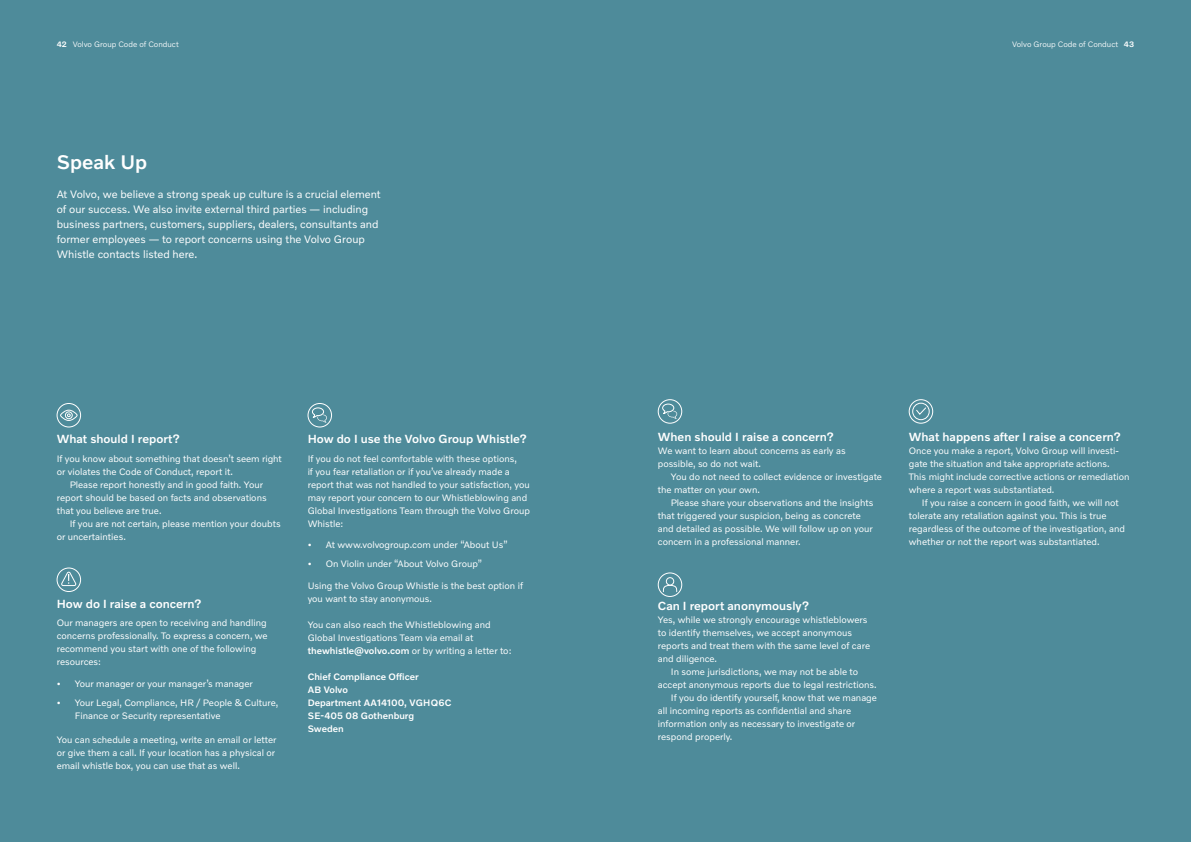
<style>
.page{position:relative;width:1191px;height:842px;background:#4e8b9a}
.page>*{position:absolute;margin:0;border:0;box-sizing:border-box;transform-origin:0 0}
.t1{font:500 20px "Volvo Novum";color:#fff}
.t2{font:500 12px "Volvo Novum";color:#fff}
.t3{font:11px/15px "Volvo Novum";color:#fff}
.t4{font:9.5px/13px "Volvo Novum";color:#fff}
.t5{font:500 9.5px/13px "Volvo Novum";color:#fff}
.t6{font:300 8px "Volvo Novum";color:#fff}
.s1{font-weight:500}
</style>
<div class="page">
<svg style="left:60px;top:409px;width:18px;height:12px"></svg>
<div style="left:57px;top:403px;width:24px;height:24px;border:1px solid #fff;border-radius:50%"></div>
<svg style="left:61px;top:571px;width:15px;height:15px"></svg>
<div style="left:57px;top:568px;width:24px;height:24px;border:1px solid #fff;border-radius:50%"></div>
<svg style="left:662px;top:403px;width:15px;height:16px"></svg>
<div style="left:658px;top:399px;width:24px;height:24px;border:1px solid #fff;border-radius:50%"></div>
<svg style="left:662px;top:585px;width:15px;height:7px"></svg>
<div style="left:666px;top:577px;width:8px;height:8px;border:1px solid #fff;border-radius:50%"></div>
<div style="left:658px;top:573px;width:24px;height:24px;border:1px solid #fff;border-radius:50%"></div>
<div style="left:912px;top:403px;width:17px;height:17px;border:1px solid #fff;border-radius:50%"></div>
<svg style="left:916px;top:407px;width:10px;height:8px"></svg>
<div style="left:909px;top:399px;width:24px;height:24px;border:1px solid #fff;border-radius:50%"></div>
<svg style="left:312px;top:407px;width:15px;height:16px"></svg>
<div style="left:308px;top:403px;width:24px;height:24px;border:1px solid #fff;border-radius:50%"></div>
<p class="t6" style="left:57px;top:39px;width:124px"><span class="s1">42</span> Volvo Group Code of Conduct</p>
<p class="t6" style="left:1012px;top:39px;width:124px">Volvo Group Code of Conduct <span class="s1">43</span></p>
<h1 class="t1" style="left:57px;top:149px;width:92px">Speak Up</h1>
<p class="t3" style="left:57px;top:186px;width:325px">At Volvo, we believe a strong speak up culture is a crucial element of our success. We also invite external third parties — including business partners, customers, suppliers, dealers, consultants and former employees — to report concerns using the Volvo Group Whistle contacts listed here.</p>
<p class="t2" style="left:57px;top:431px;width:125px">What should I report?</p>
<p class="t4" style="left:57px;top:452px;width:227px">If you know about something that doesn’t seem right</p>
<p class="t4" style="left:57px;top:465px;width:178px">or violates the Code of Conduct, report it.</p>
<p class="t4" style="left:70px;top:478px;width:195px">Please report honestly and in good faith. Your</p>
<p class="t4" style="left:57px;top:491px;width:211px">report should be based on facts and observations</p>
<p class="t4" style="left:57px;top:504px;width:106px">that you believe are true.</p>
<p class="t4" style="left:70px;top:517px;width:212px">If you are not certain, please mention your doubts</p>
<p class="t4" style="left:57px;top:530px;width:71px">or uncertainties.</p>
<p class="t2" style="left:57px;top:596px;width:147px">How do I raise a concern?</p>
<p class="t4" style="left:57px;top:616px;width:212px">Our managers are open to receiving and handling concerns professionally. To express a concern, we recommend you start with one of the following resources:</p>
<p class="t4" style="left:57px;top:677px;width:198px">• Your manager or your manager’s manager</p>
<p class="t4" style="left:75px;top:695px;width:205px;text-indent:-18px">• Your Legal, Compliance, HR / People &amp; Culture,<br>Finance or Security representative</p>
<p class="t4" style="left:57px;top:733px;width:221px">You can schedule a meeting, write an email or letter or give them a call. If your location has a physical or email whistle box, you can use that as well.</p>
<p class="t2" style="left:308px;top:431px;width:221px">How do I use the Volvo Group Whistle?</p>
<p class="t4" style="left:308px;top:452px;width:224px">If you do not feel comfortable with these options,<br>if you fear retaliation or if you’ve already made a report that was not handled to your satisfaction, you may report your concern to our Whistleblowing and Global Investigations Team through the Volvo Group Whistle:</p>
<p class="t4" style="left:308px;top:538px;width:202px">• At www.volvogroup.com under “About Us”</p>
<p class="t4" style="left:308px;top:557px;width:176px">• On Violin under “About Volvo Group”</p>
<p class="t4" style="left:308px;top:578px;width:217px">Using the Volvo Group Whistle is the best option if you want to stay anonymous.</p>
<p class="t4" style="left:308px;top:617px;width:205px">You can also reach the Whistleblowing and<br>Global Investigations Team via email at <span class="s1">thewhistle@volvo.com</span> or by writing a letter to:</p>
<p class="t5" style="left:308px;top:669px;width:145px">Chief Compliance Officer<br>AB Volvo<br>Department AA14100, VGHQ6C<br>SE-405 08 Gothenburg<br>Sweden</p>
<p class="t2" style="left:658px;top:429px;width:178px">When should I raise a concern?</p>
<p class="t4" style="left:658px;top:444px;width:189px">We want to learn about concerns as early as possible, so do not wait.</p>
<p class="t4" style="left:658px;top:470px;width:226px;text-indent:13px">You do not need to collect evidence or investigate the matter on your own.</p>
<p class="t4" style="left:658px;top:496px;width:217px;text-indent:13px">Please share your observations and the insights that triggered your suspicion, being as concrete and detailed as possible. We will follow up on your concern in a professional manner.</p>
<p class="t2" style="left:658px;top:598px;width:153px">Can I report anonymously?</p>
<p class="t4" style="left:658px;top:613px;width:214px">Yes, while we strongly encourage whistleblowers to identify themselves, we accept anonymous reports and treat them with the same level of care and diligence.</p>
<p class="t4" style="left:671px;top:665px;width:189px">In some jurisdictions, we may not be able to</p>
<p class="t4" style="left:658px;top:678px;width:220px">accept anonymous reports due to legal restrictions.</p>
<p class="t4" style="left:671px;top:691px;width:208px">If you do identify yourself, know that we manage</p>
<p class="t4" style="left:658px;top:704px;width:195px">all incoming reports as confidential and share</p>
<p class="t4" style="left:658px;top:717px;width:199px">information only as necessary to investigate or</p>
<p class="t4" style="left:658px;top:730px;width:76px">respond properly.</p>
<p class="t2" style="left:909px;top:429px;width:214px">What happens after I raise a concern?</p>
<p class="t4" style="left:909px;top:444px;width:222px">Once you make a report, Volvo Group will investi&shy;gate the situation and take appropriate actions.<br>This might include corrective actions or remediation where a report was substantiated.</p>
<p class="t4" style="left:909px;top:496px;width:218px;text-indent:13px">If you raise a concern in good faith, we will not tolerate any retaliation against you. This is true regardless of the outcome of the investigation, and whether or not the report was substantiated.</p>
</div>
